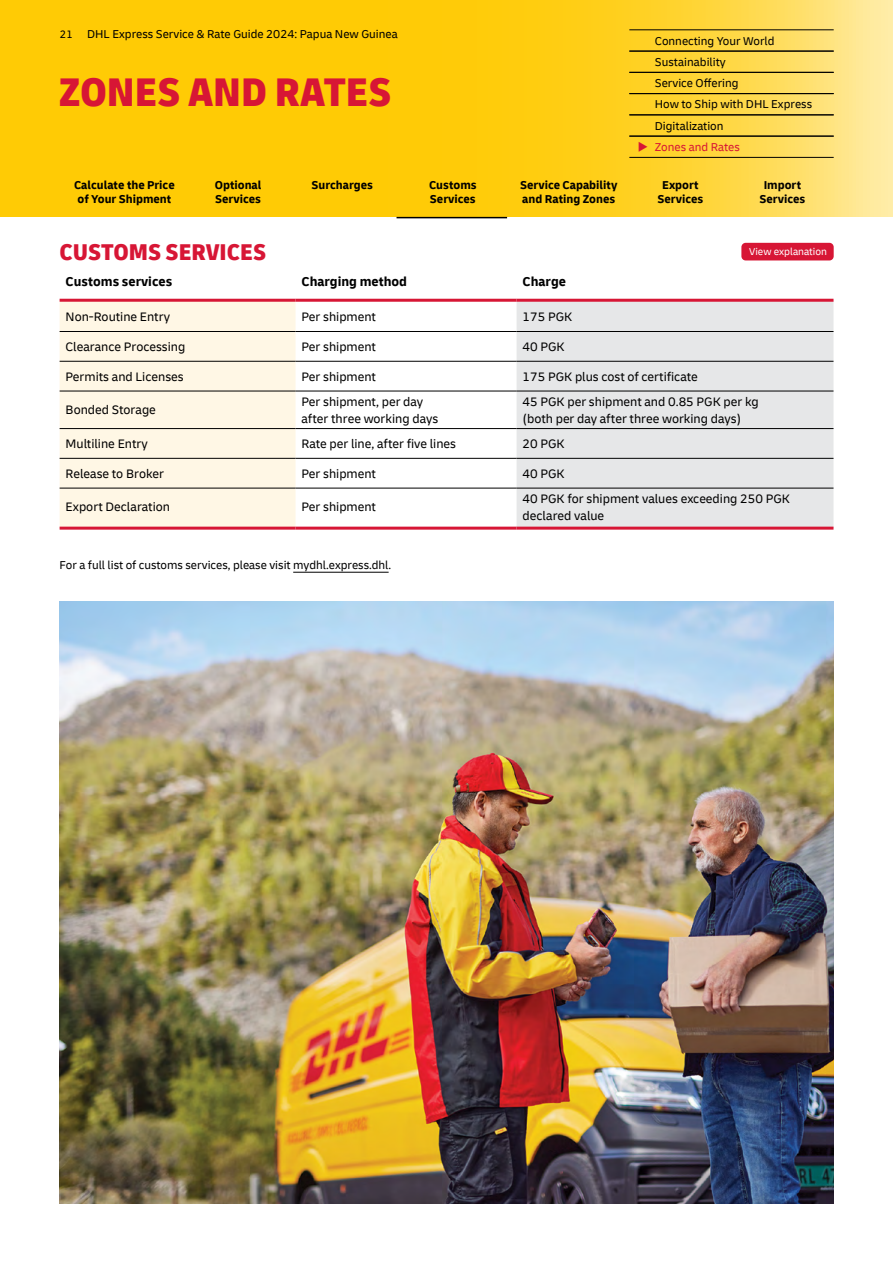
<style>
.page{position:relative;width:893px;height:1263px;background:#fff}
.page>*{position:absolute;margin:0;border:0;box-sizing:border-box;transform-origin:0 0}
.t1{font:900 condensed 42px "Delivery";color:#d71635}
.H3_Secondary_headline{font:900 condensed 24px "Delivery";color:#d71635}
.H4_Paragraph_header{font:700 13.5px "Delivery";color:#000}
.P_Table_text{font:12.9px/16.5px "Delivery";color:#000}
.NOTE_Footer_text{font:12px/21.3px "Delivery";color:#000}
.t2{font:700 12px/13.5px "Delivery";color:#000;text-align:center}
.t3{font:12px "Delivery";color:#d71635}
.t4{font:11.25px "Delivery";color:#000}
.P_Copy_text{font:10.5px "Delivery";color:#fff}
</style>
<div class="page">
<svg style="left:0;top:0;width:893px;height:217px"></svg>
<hr style="left:629px;top:30px;width:205px;height:1px;background:#000">
<hr style="left:629px;top:51px;width:205px;height:1px;background:#000">
<hr style="left:629px;top:72px;width:205px;height:1px;background:#000">
<hr style="left:629px;top:93px;width:205px;height:1px;background:#000">
<hr style="left:629px;top:115px;width:205px;height:1px;background:#000">
<hr style="left:629px;top:136px;width:205px;height:1px;background:#000">
<hr style="left:629px;top:157px;width:205px;height:1px;background:#000">
<hr style="left:396px;top:217px;width:111px;height:1px;background:#000">
<div style="left:741px;top:243px;width:93px;height:17px;background:#d71635;border-radius:4px"></div>
<div style="left:60px;top:302px;width:236px;height:225px;background:#fff7e5"></div>
<div style="left:517px;top:302px;width:316px;height:225px;background:#e6e7e8"></div>
<hr style="left:60px;top:299px;width:236px;height:3px;background:#d71635">
<hr style="left:296px;top:299px;width:221px;height:3px;background:#d71635">
<hr style="left:517px;top:299px;width:316px;height:3px;background:#d71635">
<hr style="left:60px;top:361px;width:236px;height:1px;background:#000">
<hr style="left:296px;top:361px;width:221px;height:1px;background:#000">
<hr style="left:517px;top:361px;width:316px;height:1px;background:#000">
<hr style="left:60px;top:331px;width:236px;height:1px;background:#000">
<hr style="left:296px;top:331px;width:221px;height:1px;background:#000">
<hr style="left:517px;top:331px;width:316px;height:1px;background:#000">
<hr style="left:60px;top:527px;width:236px;height:3px;background:#d71635">
<hr style="left:296px;top:527px;width:221px;height:3px;background:#d71635">
<hr style="left:517px;top:527px;width:316px;height:3px;background:#d71635">
<hr style="left:60px;top:391px;width:236px;height:1px;background:#000">
<hr style="left:296px;top:391px;width:221px;height:1px;background:#000">
<hr style="left:517px;top:391px;width:316px;height:1px;background:#000">
<hr style="left:60px;top:428px;width:236px;height:1px;background:#000">
<hr style="left:296px;top:428px;width:221px;height:1px;background:#000">
<hr style="left:517px;top:428px;width:316px;height:1px;background:#000">
<hr style="left:60px;top:458px;width:236px;height:1px;background:#000">
<hr style="left:296px;top:458px;width:221px;height:1px;background:#000">
<hr style="left:517px;top:458px;width:316px;height:1px;background:#000">
<hr style="left:60px;top:488px;width:236px;height:1px;background:#000">
<hr style="left:296px;top:488px;width:221px;height:1px;background:#000">
<hr style="left:517px;top:488px;width:316px;height:1px;background:#000">
<hr style="left:293px;top:572px;width:96px;height:1px;background:#000">
<img style="left:60px;top:602px;width:774px;height:601px">
<p class="NOTE_Footer_text" style="left:87px;top:24px;width:312px">DHL Express Service &amp; Rate Guide 2024: Papua New Guinea</p>
<h1 class="t1" style="left:60px;top:65px;width:333px">ZONES AND RATES</h1>
<p class="t4" style="left:60px;top:28px;width:14px">21</p>
<p class="NOTE_Footer_text" style="left:655px;top:30px;width:159px">Connecting Your World<br>Sustainability<br>Service Offering<br>How to Ship with DHL Express<br>Digitalization</p>
<p class="t3" style="left:638px;top:140px;width:103px">◆ Zones and Rates</p>
<p class="t2" style="left:74px;top:178px;width:102px">Calculate the Price of Your Shipment</p>
<p class="t2" style="left:215px;top:178px;width:48px;text-align:left">Optional<br>Services</p>
<p class="t2" style="left:312px;top:178px;width:63px">Surcharges</p>
<p class="t2" style="left:429px;top:178px;width:49px;text-align:left">Customs<br>Services</p>
<p class="t2" style="left:520px;top:178px;width:99px;text-align:left">Service Capability and Rating Zones</p>
<p class="t2" style="left:657px;top:178px;width:47px">Export<br>Services</p>
<p class="t2" style="left:759px;top:178px;width:47px">Import<br>Services</p>
<h3 class="H3_Secondary_headline" style="left:60px;top:236px;width:208px">CUSTOMS SERVICES</h3>
<p class="P_Copy_text" style="left:749px;top:245px;width:79px">View explanation</p>
<h4 class="H4_Paragraph_header" style="left:66px;top:273px;width:108px">Customs services</h4>
<h4 class="H4_Paragraph_header" style="left:302px;top:273px;width:107px">Charging method</h4>
<h4 class="H4_Paragraph_header" style="left:523px;top:273px;width:45px">Charge</h4>
<p class="P_Table_text" style="left:66px;top:309px;width:106px">Non-Routine Entry</p>
<p class="P_Table_text" style="left:302px;top:309px;width:76px">Per shipment</p>
<p class="P_Table_text" style="left:523px;top:309px;width:51px">175 PGK</p>
<p class="P_Table_text" style="left:66px;top:338px;width:121px">Clearance Processing</p>
<p class="P_Table_text" style="left:302px;top:338px;width:76px">Per shipment</p>
<p class="P_Table_text" style="left:523px;top:338px;width:44px">40 PGK</p>
<p class="P_Table_text" style="left:66px;top:368px;width:120px">Permits and Licenses</p>
<p class="P_Table_text" style="left:302px;top:368px;width:76px">Per shipment</p>
<p class="P_Table_text" style="left:523px;top:368px;width:177px">175 PGK plus cost of certificate</p>
<p class="P_Table_text" style="left:66px;top:402px;width:92px">Bonded Storage</p>
<p class="P_Table_text" style="left:302px;top:393px;width:138px">Per shipment, per day after three working days</p>
<p class="P_Table_text" style="left:523px;top:393px;width:238px">45 PGK per shipment and 0.85 PGK per kg (both per day after three working days)</p>
<p class="P_Table_text" style="left:66px;top:435px;width:84px">Multiline Entry</p>
<p class="P_Table_text" style="left:302px;top:435px;width:156px">Rate per line, after five lines</p>
<p class="P_Table_text" style="left:523px;top:435px;width:44px">20 PGK</p>
<p class="P_Table_text" style="left:66px;top:465px;width:100px">Release to Broker</p>
<p class="P_Table_text" style="left:302px;top:465px;width:76px">Per shipment</p>
<p class="P_Table_text" style="left:523px;top:465px;width:44px">40 PGK</p>
<p class="P_Table_text" style="left:66px;top:499px;width:106px">Export Declaration</p>
<p class="P_Table_text" style="left:302px;top:499px;width:76px">Per shipment</p>
<p class="P_Table_text" style="left:523px;top:490px;width:269px">40 PGK for shipment values exceeding 250 PGK declared value</p>
<p class="NOTE_Footer_text" style="left:60px;top:554px;width:333px">For a full list of customs services, please visit mydhl.express.dhl.</p>
</div>
